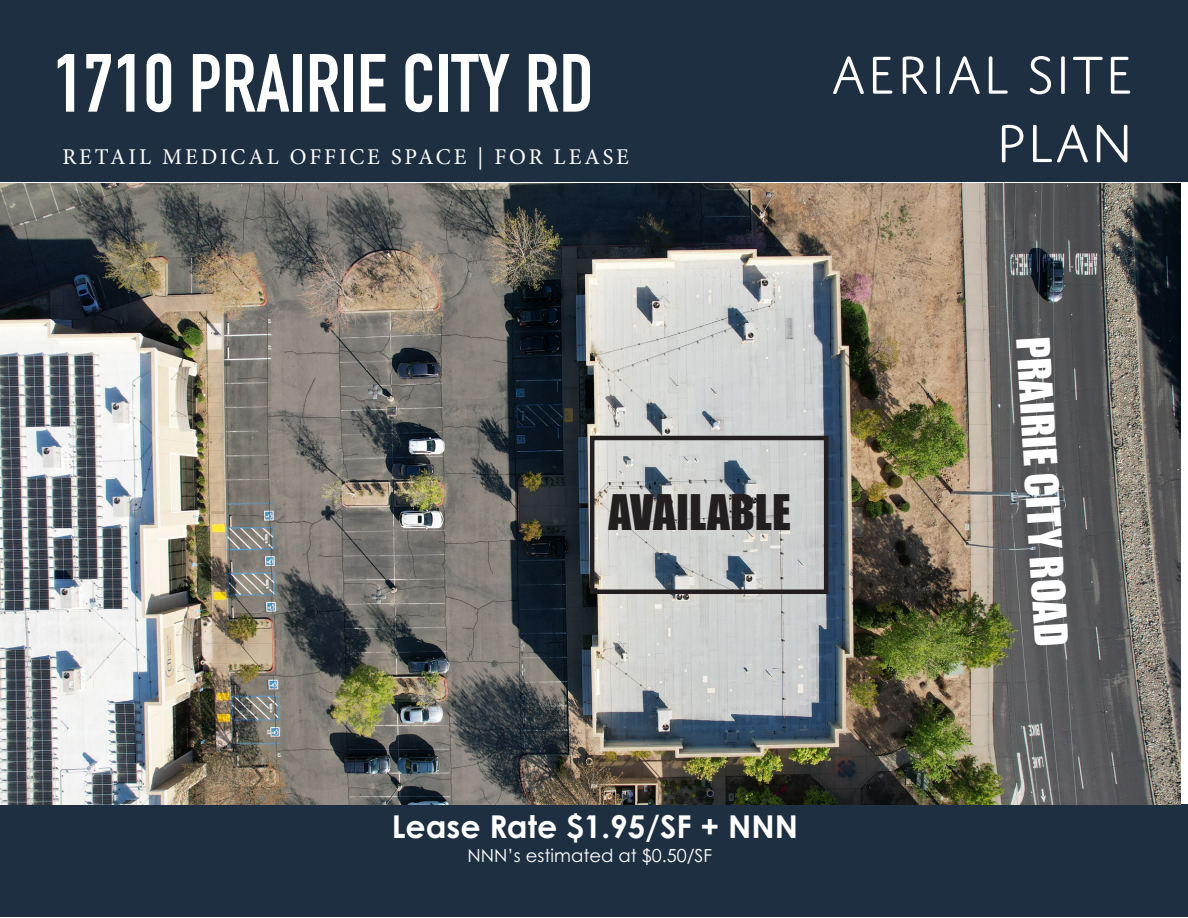
<style>
.page{position:relative;width:1188px;height:918px;background:#fff}
.page>*{position:absolute;margin:0;border:0;box-sizing:border-box;transform-origin:0 0}
.t1{font:700 81px "DIN Condensed";color:#fff}
.t2{font:300 57px/68.4px "Domus Titling";color:#fff;text-align:right}
.t3{font:45px "Impact";color:#231f20}
.t4{font:42px "Impact";color:#fff}
.t5{font:700 31.5px "Century Gothic Pro";color:#fff}
.t6{font:22.5px "Minion Pro";letter-spacing:.13em;color:#fff}
.t7{font:18px "Century Gothic Pro";color:#fff}
</style>
<div class="page">
<div style="left:0;top:1px;width:1188px;height:181px;background:#1d2f41"></div>
<div style="left:0;top:805px;width:1188px;height:112px;background:#1d2f41"></div>
<img style="left:0;top:184px;width:1181px;height:621px">
<div style="left:590px;top:436px;width:238px;height:158px;border:4px solid #231f20"></div>
<p class="t1" style="left:53px;top:29px;width:542px">1710 PRAIRIE CITY RD</p>
<p class="t6" style="left:62px;top:142px;width:568px">RETAIL MEDICAL OFFICE SPACE | FOR LEASE</p>
<p class="t2" style="left:831px;top:40px;width:305px">AERIAL SITE<br>PLAN</p>
<p class="t3" style="left:608px;top:477px;width:184px">AVAILABLE</p>
<p class="t4" style="left:1064px;top:334px;width:311px;rotate:86deg">PRAIRIE CITY ROAD</p>
<p class="t5" style="left:392px;top:807px;width:408px">Lease Rate $1.95/SF + NNN</p>
<p class="t7" style="left:468px;top:845px;width:246px">NNN’s estimated at $0.50/SF</p>
</div>
